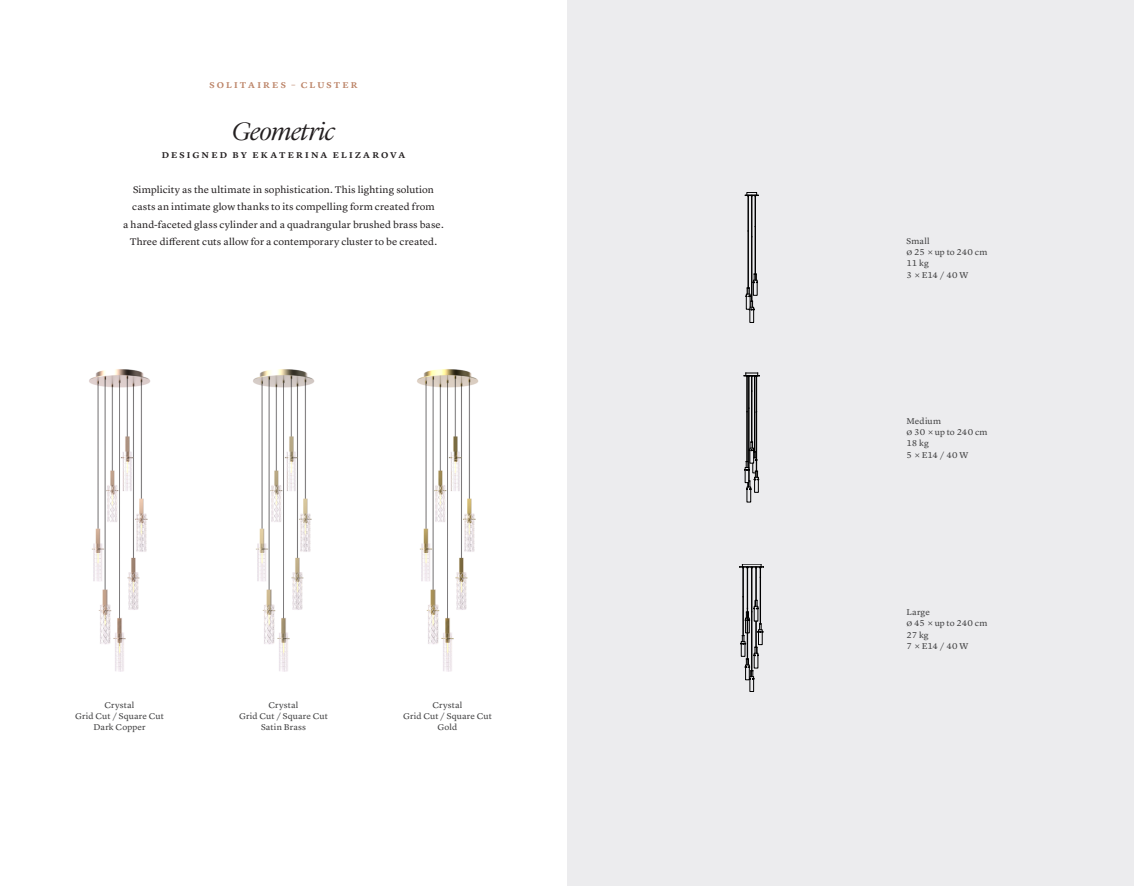
<style>
.page{position:relative;width:1134px;height:886px;background:#fff}
.page>*{position:absolute;margin:0;border:0;box-sizing:border-box;transform-origin:0 0}
.t1{font:italic 300 26.25px "Lyon Display";letter-spacing:-.01em;color:#231f20;scale:1.05 1}
.t2{font:10px/17.5px "Lyon Text";letter-spacing:.01em;color:#231f20;text-align:center;scale:1.06 1}
.t3{font:8.75px/11.2px "Lyon Text";letter-spacing:.015em;color:#3e3e3f;text-align:center;scale:1.05 1}
.t4{font:600 8.75px "Lyon Text";letter-spacing:.23em;color:#231f20;scale:1.06 1}
.t5{font:600 8.75px "Lyon Text";letter-spacing:.235em;color:#bc8468;scale:1.06 1}
</style>
<div class="page">
<img style="left:253px;top:369px;width:62px;height:303px">
<img style="left:89px;top:369px;width:61px;height:303px">
<img style="left:417px;top:369px;width:62px;height:303px">
<div style="left:567px;top:0;width:567px;height:886px;background:#ececee"></div>
<hr style="left:754px;top:376px;width:1px;height:36px;background:#000001">
<hr style="left:748px;top:376px;width:1px;height:32px;background:#000001">
<hr style="left:749px;top:376px;width:1px;height:32px;background:#000001">
<hr style="left:755px;top:376px;width:1px;height:36px;background:#000001">
<hr style="left:747px;top:376px;width:1px;height:36px;background:#000001">
<svg style="left:743px;top:373px;width:17px;height:18px"></svg>
<hr style="left:748px;top:408px;width:1px;height:59px;background:#000001">
<hr style="left:751px;top:391px;width:1px;height:51px;background:#000001">
<hr style="left:752px;top:391px;width:1px;height:51px;background:#000001">
<hr style="left:747px;top:412px;width:1px;height:49px;background:#000001">
<hr style="left:754px;top:412px;width:1px;height:40px;background:#000001">
<hr style="left:756px;top:412px;width:1px;height:48px;background:#000001">
<hr style="left:755px;top:412px;width:1px;height:40px;background:#000001">
<hr style="left:749px;top:408px;width:1px;height:61px;background:#000001">
<hr style="left:756px;top:376px;width:1px;height:36px;background:#000001">
<svg style="left:744px;top:442px;width:15px;height:60px"></svg>
<hr style="left:748px;top:196px;width:1px;height:35px;background:#000001">
<hr style="left:755px;top:196px;width:1px;height:31px;background:#000001">
<svg style="left:745px;top:192px;width:14px;height:5px"></svg>
<div style="left:750px;top:310px;width:4px;height:12px;border:1px solid #000001"></div>
<hr style="left:751px;top:196px;width:1px;height:41px;background:#000001">
<hr style="left:752px;top:196px;width:1px;height:41px;background:#000001">
<hr style="left:752px;top:237px;width:1px;height:64px;background:#000001">
<hr style="left:751px;top:237px;width:1px;height:64px;background:#000001">
<hr style="left:755px;top:227px;width:1px;height:47px;background:#000001">
<hr style="left:748px;top:231px;width:1px;height:57px;background:#000001">
<svg style="left:746px;top:274px;width:12px;height:37px"></svg>
<svg style="left:739px;top:564px;width:25px;height:127px"></svg>
<p class="t5" style="left:209px;top:78px;width:141px">SOLITAIRES – CLUSTER</p>
<p class="t1" style="left:232px;top:112px;width:100px">Geometric</p>
<p class="t4" style="left:162px;top:148px;width:231px">DESIGNED BY EKATERINA ELIZAROVA</p>
<p class="t2" style="left:123px;top:180px;width:304px">Simplicity as the ultimate in sophistication. This lighting solution casts an intimate glow thanks to its compelling form created from<br>a hand-faceted glass cylinder and a quadrangular brushed brass base.<br>Three different cuts allow for a contemporary cluster to be created.</p>
<p class="t3" style="left:75px;top:699px;width:86px">Crystal<br>Grid Cut / Square Cut<br>Dark Copper</p>
<p class="t3" style="left:403px;top:699px;width:86px">Crystal<br>Grid Cut / Square Cut<br>Gold</p>
<p class="t3" style="left:239px;top:699px;width:86px">Crystal<br>Grid Cut / Square Cut<br>Satin Brass</p>
<p class="t3" style="left:906px;top:234px;width:79px;text-align:left">Small<br>ø 25 × up to 240 cm</p>
<p class="t3" style="left:906px;top:257px;width:23px">11 kg</p>
<p class="t3" style="left:906px;top:268px;width:60px">3 × E14 / 40 W</p>
<p class="t3" style="left:906px;top:414px;width:34px">Medium</p>
<p class="t3" style="left:906px;top:426px;width:79px">ø 30 × up to 240 cm</p>
<p class="t3" style="left:906px;top:437px;width:23px">18 kg</p>
<p class="t3" style="left:906px;top:448px;width:60px">5 × E14 / 40 W</p>
<p class="t3" style="left:906px;top:606px;width:24px">Large</p>
<p class="t3" style="left:906px;top:617px;width:78px">ø 45 × up to 240 cm</p>
<p class="t3" style="left:906px;top:628px;width:23px">27 kg</p>
<p class="t3" style="left:906px;top:639px;width:60px">7 × E14 / 40 W</p>
</div>
